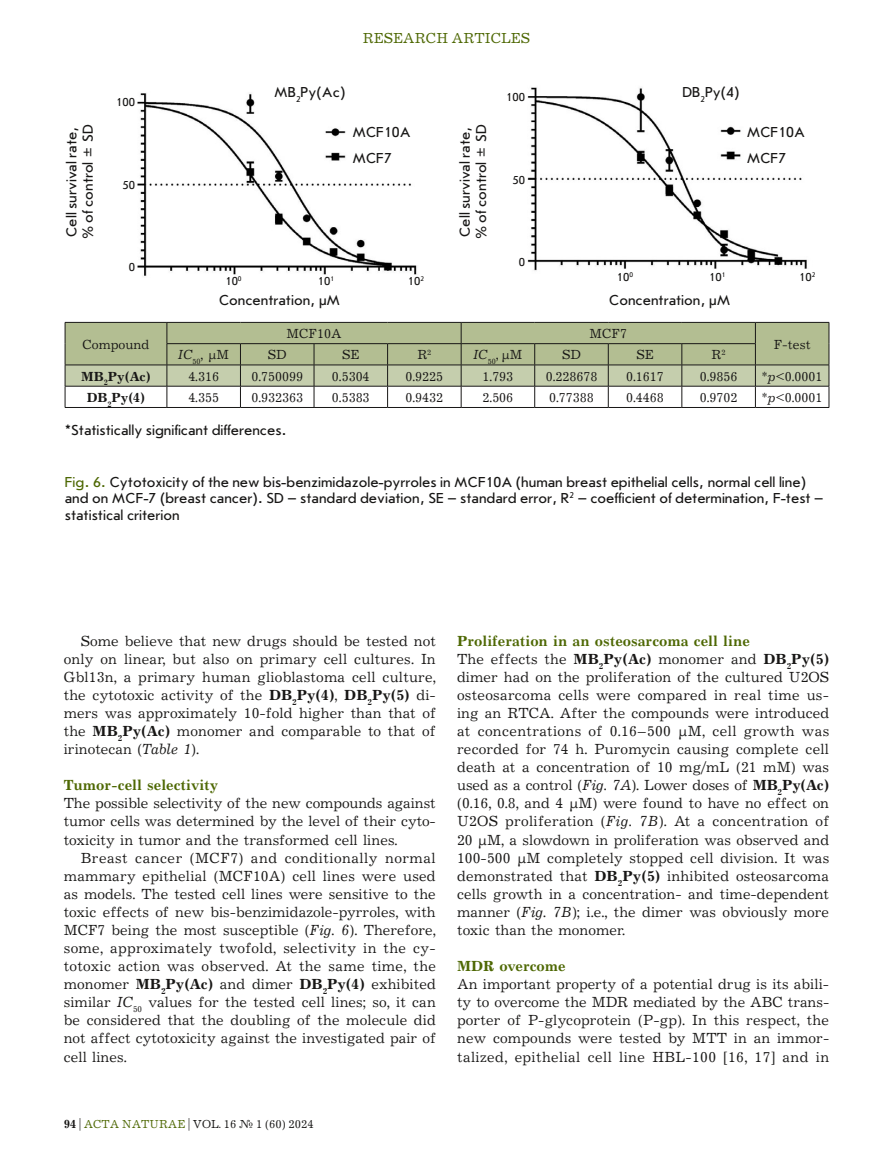
<style>
.page{position:relative;width:893px;height:1170px;background:#fff}
.page>*{position:absolute;margin:0;border:0;box-sizing:border-box;transform-origin:0 0}
.t1{font:15px/18px "Journal";color:#181716;text-align:justify}
.t2{font:15px/16.5px "Journal Sans C";color:#181716}
.t3{font:700 15px "Journal";color:#4e6804}
.t4{font:15px "Journal C";color:#4e6804}
.t5{font:13.5px "Journal";color:#181716}
.t6{font:700 13.5px "Journal";color:#181716}
.t7{font:12px "Journal C";color:#181716}
.t8{font:12px "Journal Sans C";color:#181716}
.s1{font-style:italic}
.s2{color:#4e6804}
.s3{font-weight:700}
.s4{font-family:"Journal";font-weight:700}
.s5{font-weight:700;color:#4e6804}
</style>
<div class="page">
<img style="left:65px;top:87px;width:764px;height:235px">
<hr style="left:65px;top:407px;width:102px;height:1px;background:#181716">
<hr style="left:167px;top:407px;width:73px;height:1px;background:#181716">
<hr style="left:240px;top:407px;width:74px;height:1px;background:#181716">
<hr style="left:314px;top:407px;width:74px;height:1px;background:#181716">
<hr style="left:388px;top:407px;width:73px;height:1px;background:#181716">
<hr style="left:461px;top:407px;width:74px;height:1px;background:#181716">
<hr style="left:535px;top:407px;width:73px;height:1px;background:#181716">
<hr style="left:608px;top:407px;width:74px;height:1px;background:#181716">
<hr style="left:682px;top:407px;width:73px;height:1px;background:#181716">
<hr style="left:755px;top:407px;width:74px;height:1px;background:#181716">
<svg style="left:65px;top:322px;width:765px;height:85px"></svg>
<hr style="left:167px;top:343px;width:73px;height:1px;background:#181716">
<hr style="left:240px;top:343px;width:74px;height:1px;background:#181716">
<hr style="left:314px;top:343px;width:74px;height:1px;background:#181716">
<hr style="left:388px;top:343px;width:73px;height:1px;background:#181716">
<p class="t4" style="left:363px;top:31px;width:169px">RESEARCH ARTICLES</p>
<p class="t2" style="left:274px;top:84px;width:73px">MB<sub>2</sub>Py(Ac)</p>
<p class="t2" style="left:682px;top:84px;width:59px">DB<sub>2</sub>Py(4)</p>
<p class="t2" style="left:352px;top:120px;width:60px;line-height:25.5px">MCF10A<br>MCF7</p>
<p class="t2" style="left:747px;top:120px;width:60px;line-height:25.5px">MCF10A<br>MCF7</p>
<p class="t8" style="left:506px;top:91px;width:20px">100</p>
<p class="t8" style="left:116px;top:96px;width:20px">100</p>
<p class="t2" style="left:64px;top:239px;width:117px;rotate:-90deg">Cell survival rate, % of control ± SD</p>
<p class="t2" style="left:457px;top:239px;width:117px;rotate:-90deg">Cell survival rate, % of control ± SD</p>
<p class="t8" style="left:512px;top:174px;width:14px">50</p>
<p class="t8" style="left:122px;top:179px;width:14px">50</p>
<p class="t8" style="left:129px;top:261px;width:8px">0</p>
<p class="t5" style="left:83px;top:336px;width:68px">Compound</p>
<p class="t8" style="left:519px;top:256px;width:8px">0</p>
<p class="t8" style="left:225px;top:275px;width:18px">10<sup>0</sup></p>
<p class="t8" style="left:318px;top:275px;width:18px">10<sup>1</sup></p>
<p class="t8" style="left:408px;top:275px;width:18px">10<sup>2</sup></p>
<p class="t8" style="left:617px;top:271px;width:18px">10<sup>0</sup></p>
<p class="t8" style="left:709px;top:271px;width:18px">10<sup>1</sup></p>
<p class="t8" style="left:799px;top:271px;width:18px">10<sup>2</sup></p>
<p class="t2" style="left:219px;top:292px;width:123px">Concentration, μM</p>
<p class="t2" style="left:609px;top:292px;width:123px">Concentration, μM</p>
<p class="t5" style="left:287px;top:326px;width:56px">MCF10A</p>
<p class="t5" style="left:590px;top:326px;width:39px">MCF7</p>
<p class="t5" style="left:178px;top:347px;width:52px"><span class="s1">IC</span><sub>50</sub>, μM</p>
<p class="t5" style="left:268px;top:347px;width:20px">SD</p>
<p class="t5" style="left:342px;top:347px;width:19px">SE</p>
<p class="t5" style="left:417px;top:347px;width:15px">R<sup>2</sup></p>
<p class="t5" style="left:474px;top:347px;width:50px"><span class="s1">IC</span><sub>50</sub>, μM</p>
<p class="t5" style="left:562px;top:347px;width:20px">SD</p>
<p class="t5" style="left:636px;top:347px;width:19px">SE</p>
<p class="t5" style="left:712px;top:347px;width:15px">R<sup>2</sup></p>
<p class="t5" style="left:774px;top:336px;width:38px">F-test</p>
<p class="t6" style="left:81px;top:368px;width:71px">MB<sub>2</sub>Py(Ac)</p>
<p class="t5" style="left:188px;top:368px;width:32px">4.316</p>
<p class="t5" style="left:251px;top:368px;width:53px">0.750099</p>
<p class="t5" style="left:332px;top:368px;width:39px">0.5304</p>
<p class="t5" style="left:406px;top:368px;width:39px">0.9225</p>
<p class="t5" style="left:483px;top:368px;width:32px">1.793</p>
<p class="t5" style="left:546px;top:368px;width:53px">0.228678</p>
<p class="t5" style="left:626px;top:368px;width:39px">0.1617</p>
<p class="t5" style="left:700px;top:368px;width:39px">0.9856</p>
<p class="t5" style="left:762px;top:368px;width:62px">*<span class="s1">p</span>&lt;0.0001</p>
<p class="t6" style="left:87px;top:389px;width:60px">DB<sub>2</sub>Py(4)</p>
<p class="t5" style="left:188px;top:389px;width:32px">4.355</p>
<p class="t5" style="left:251px;top:389px;width:53px">0.932363</p>
<p class="t5" style="left:332px;top:389px;width:39px">0.5383</p>
<p class="t5" style="left:406px;top:389px;width:39px">0.9432</p>
<p class="t5" style="left:483px;top:389px;width:32px">2.506</p>
<p class="t5" style="left:549px;top:389px;width:46px">0.77388</p>
<p class="t5" style="left:626px;top:389px;width:39px">0.4468</p>
<p class="t5" style="left:700px;top:389px;width:39px">0.9702</p>
<p class="t5" style="left:762px;top:390px;width:62px">*<span class="s1">p</span>&lt;0.0001</p>
<p class="t2" style="left:65px;top:422px;width:223px">*Statistically significant differences.</p>
<p class="t2" style="left:65px;top:474px;width:760px"><span class="s2">Fig. 6.</span> Cytotoxicity of the new bis-benzimidazole-pyrroles in MCF10A (human breast epithelial cells, normal cell line) and on MCF-7 (breast cancer). SD – standard deviation, SE – standard error, R<sup>2</sup> – coefficient of determination, F-test – statistical criterion</p>
<p class="t1" style="left:64px;top:632px;width:374px;text-indent:17px">Some believe that new drugs should be tested not only on linear, but also on primary cell cultures. In Gbl13n, a primary human glioblastoma cell culture, the cytotoxic activity of the <span class="s3">DB</span><sub>2</sub><span class="s3">Py(4)</span>, <span class="s3">DB</span><sub>2</sub><span class="s3">Py(5)</span> di&shy;mers was approximately 10-fold higher than that of the <span class="s3">MB</span><sub>2</sub><span class="s3">Py(Ac)</span> monomer and comparable to that of irinotecan (<span class="s1">Table 1</span>).</p>
<p class="t3" style="left:64px;top:776px;width:156px">Tumor-cell selectivity</p>
<p class="t1" style="left:64px;top:795px;width:374px">The possible selectivity of the new compounds against tumor cells was determined by the level of their cyto&shy;toxicity in tumor and the transformed cell lines.</p>
<p class="t1" style="left:64px;top:849px;width:374px;text-indent:17px">Breast cancer (MCF7) and conditionally normal mammary epithelial (MCF10A) cell lines were used as models. The tested cell lines were sensitive to the toxic effects of new bis-benzimidazole-pyrroles, with MCF7 being the most susceptible (<span class="s1">Fig. 6</span>). Therefore, some, approximately twofold, selectivity in the cy&shy;totoxic action was observed. At the same time, the monomer <span class="s3">MB</span><sub>2</sub><span class="s3">Py(Ac)</span> and dimer <span class="s3">DB</span><sub>2</sub><span class="s3">Py(4)</span> exhibited similar <span class="s1">IC</span><sub>50</sub> values for the tested cell lines; so, it can be considered that the doubling of the molecule did not affect cytotoxicity against the investigated pair of cell lines.</p>
<p class="t7" style="left:64px;top:1117px;width:251px"><span class="s4">94</span> | <span class="s2">ACTA NATURAE</span> | VOL. 16 № 1 (60) 2024</p>
<p class="t1" style="left:457px;top:632px;width:374px;text-align:left"><span class="s5">Proliferation in an osteosarcoma cell line<br></span>The effects the <span class="s3">MB</span><sub>2</sub><span class="s3">Py(Ac)</span> monomer and <span class="s3">DB</span><sub>2</sub><span class="s3">Py(5) </span>dimer had on the proliferation of the cultured U2OS osteosarcoma cells were compared in real time us&shy;ing an RTCA. After the compounds were introduced at concentrations of 0.16–500 μM, cell growth was recorded for 74 h. Puromycin causing complete cell death at a concentration of 10 mg/mL (21 mM) was used as a control (<span class="s1">Fig. 7A</span>). Lower doses of <span class="s3">MB</span><sub>2</sub><span class="s3">Py(Ac) </span>(0.16, 0.8, and 4 μM) were found to have no effect on U2OS proliferation (<span class="s1">Fig. 7B</span>). At a concentration of 20 μM, a slowdown in proliferation was observed and 100-500 μM completely stopped cell division. It was demonstrated that <span class="s3">DB</span><sub>2</sub><span class="s3">Py(5)</span> inhibited osteosarcoma cells growth in a concentration- and time-dependent manner (<span class="s1">Fig. 7B</span>); i.e., the dimer was obviously more toxic than the monomer.</p>
<p class="t3" style="left:457px;top:957px;width:110px">MDR overcome</p>
<p class="t1" style="left:457px;top:975px;width:374px">An important property of a potential drug is its abili&shy;ty to overcome the MDR mediated by the ABC trans&shy;porter of P-glycoprotein (P-gp). In this respect, the new compounds were tested by MTT in an immor&shy;talized, epithelial cell line HBL-100 [16, 17] and in</p>
</div>
